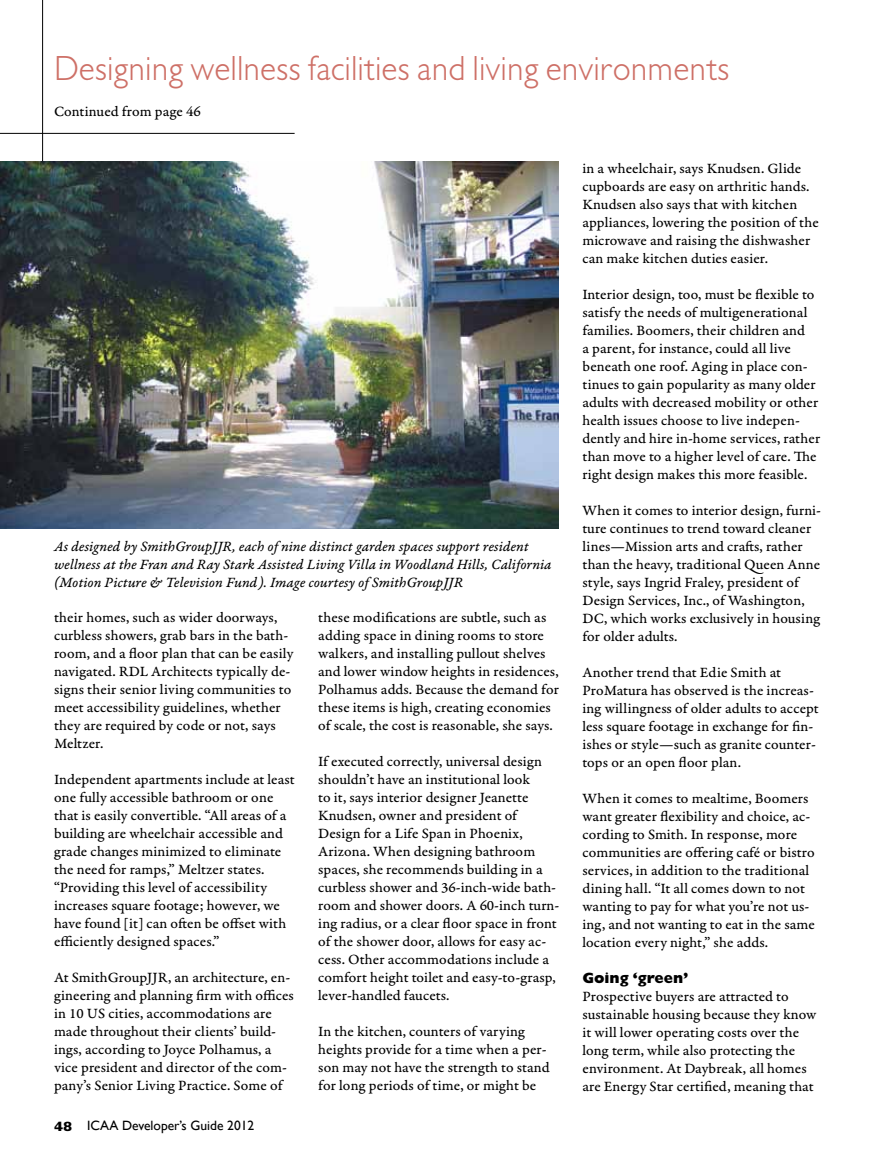
<style>
.page{position:relative;width:878px;height:1161px;background:#fff}
.page>*{position:absolute;margin:0;border:0;box-sizing:border-box;transform-origin:0 0}
.t1{font:36px "Gill Sans Lgt";color:#ce7067}
.t2{font:15px/18px "Garamond Premr Pro Capt";letter-spacing:.005em;color:#000}
.t3{font:15px/18px "Garamond Premr Pro It Capt";color:#000}
.t4{font:800 15px "Gill Sans";color:#000}
.t5{font:13.5px "Gill Sans";color:#000}
.s1{font-weight:800}
</style>
<div class="page">
<hr style="left:0;top:133px;width:294px;height:1px;background:#000">
<hr style="left:42px;top:0;width:1px;height:163px;background:#000">
<img style="left:0;top:162px;width:559px;height:367px">
<h1 class="t1" style="left:54px;top:44px;width:676px">Designing wellness facilities and living environments</h1>
<p class="t2" style="left:54px;top:103px;width:148px">Continued from page 46</p>
<p class="t3" style="left:54px;top:539px;width:499px">As designed by SmithGroupJJR, each of nine distinct garden spaces support resident wellness at the Fran and Ray Stark Assisted Living Villa in Woodland Hills, California (Motion Picture &amp; Television Fund). Image courtesy of SmithGroupJJR</p>
<p class="t2" style="left:54px;top:609px;width:241px">their homes, such as wider doorways, curbless showers, grab bars in the bath&shy;room, and a floor plan that can be easily navigated. RDL Architects typically de&shy;signs their senior living communities to meet accessibility guidelines, whether they are required by code or not, says Meltzer.</p>
<p class="t2" style="left:54px;top:771px;width:242px">Independent apartments include at least one fully accessible bathroom or one that is easily convertible. “All areas of a building are wheelchair accessible and grade changes minimized to eliminate the need for ramps,” Meltzer states. “Providing this level of accessibility increases square footage; however, we have found [it] can often be offset with efficiently designed spaces.”</p>
<p class="t2" style="left:54px;top:969px;width:241px">At SmithGroupJJR, an architecture, en&shy;gineering and planning firm with offices in 10 US cities, accommodations are made throughout their clients’ build&shy;ings, according to Joyce Polhamus, a vice president and director of the com&shy;pany’s Senior Living Practice. Some of</p>
<p class="t5" style="left:54px;top:1117px;width:202px"><span class="s1">48</span> ICAA Developer’s Guide 2012</p>
<p class="t2" style="left:318px;top:609px;width:242px">these modifications are subtle, such as adding space in dining rooms to store walkers, and installing pullout shelves and lower window heights in residences, Polhamus adds. Because the demand for these items is high, creating economies of scale, the cost is reasonable, she says.</p>
<p class="t2" style="left:318px;top:753px;width:242px">If executed correctly, universal design shouldn’t have an institutional look<br>to it, says interior designer Jeanette Knudsen, owner and president of Design for a Life Span in Phoenix, Arizona. When designing bathroom spaces, she recommends building in a curbless shower and 36-inch-wide bath&shy;room and shower doors. A 60-inch turn&shy;ing radius, or a clear floor space in front of the shower door, allows for easy ac&shy;cess. Other accommodations include a comfort height toilet and easy-to-grasp, lever-handled faucets.</p>
<p class="t2" style="left:318px;top:1023px;width:233px">In the kitchen, counters of varying heights provide for a time when a per&shy;son may not have the strength to stand for long periods of time, or might be</p>
<p class="t2" style="left:582px;top:160px;width:238px">in a wheelchair, says Knudsen. Glide cupboards are easy on arthritic hands.<br>Knudsen also says that with kitchen appliances, lowering the position of the microwave and raising the dishwasher can make kitchen duties easier.</p>
<p class="t2" style="left:582px;top:286px;width:239px">Interior design, too, must be flexible to satisfy the needs of multigenerational families. Boomers, their children and<br>a parent, for instance, could all live beneath one roof. Aging in place con&shy;tinues to gain popularity as many older adults with decreased mobility or other health issues choose to live indepen&shy;dently and hire in-home services, rather than move to a higher level of care. The right design makes this more feasible.</p>
<p class="t2" style="left:582px;top:502px;width:240px">When it comes to interior design, furni&shy;ture continues to trend toward cleaner lines—Mission arts and crafts, rather than the heavy, traditional Queen Anne style, says Ingrid Fraley, president of Design Services, Inc., of Washington, DC, which works exclusively in housing for older adults.</p>
<p class="t2" style="left:582px;top:664px;width:238px">Another trend that Edie Smith at ProMatura has observed is the increas&shy;ing willingness of older adults to accept less square footage in exchange for fin&shy;ishes or style—such as granite counter&shy;tops or an open floor plan.</p>
<p class="t2" style="left:582px;top:790px;width:234px">When it comes to mealtime, Boomers want greater flexibility and choice, ac&shy;cording to Smith. In response, more communities are offering café or bistro services, in addition to the traditional dining hall. “It all comes down to not wanting to pay for what you’re not us&shy;ing, and not wanting to eat in the same location every night,” she adds.</p>
<p class="t4" style="left:582px;top:969px;width:108px">Going ‘green’</p>
<p class="t2" style="left:582px;top:988px;width:235px">Prospective buyers are attracted to sustainable housing because they know it will lower operating costs over the long term, while also protecting the environment. At Daybreak, all homes are Energy Star certified, meaning that</p>
</div>
